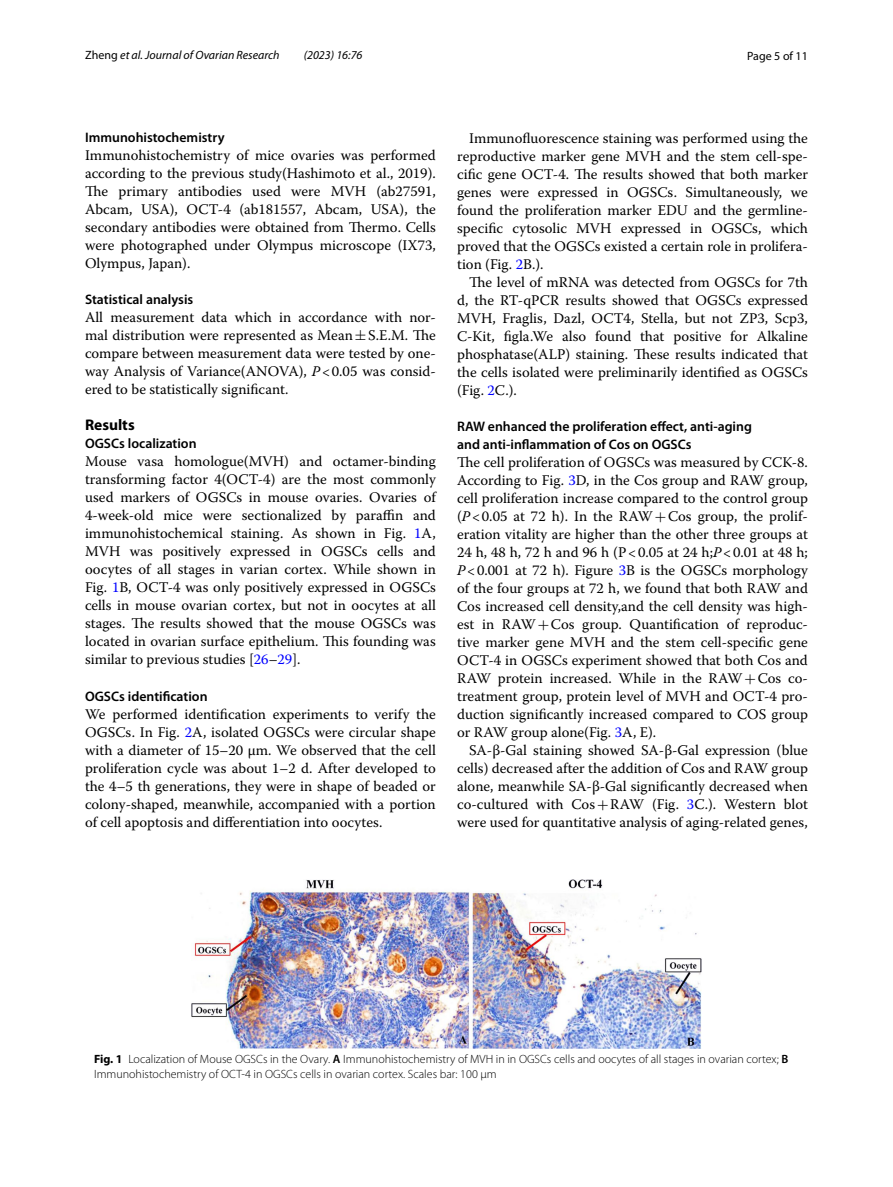
<style>
.page{position:relative;width:893px;height:1187px;background:#fff}
.page>*{position:absolute;margin:0;border:0;box-sizing:border-box;transform-origin:0 0}
.t1{font:700 15.45px "Myriad Pro";color:#000}
.t2{font:14.7px/18px "Warnock Pro";color:#000;text-align:justify}
.t3{font:600 13.8px/18px "Myriad Pro";color:#000}
.t4{font:300 12px/15px "Myriad Pro";color:#000}
.t5{font:italic 12px "Myriad Pro";color:#000}
.t6{font:12px "Myriad Pro";color:#000}
.s1{font-style:normal}
.s2{font-family:"MTSY"}
.s3{font-style:italic}
.s4{color:#00f}
.s5{font-weight:700}
.s6{font-weight:600}
</style>
<div class="page">
<img style="left:191px;top:879px;width:511px;height:169px">
<p class="t5" style="left:85px;top:48px;width:196px"><span class="s1">Zheng</span> et al. Journal of Ovarian Research</p>
<p class="t5" style="left:304px;top:48px;width:60px">(2023) 16:76</p>
<p class="t6" style="left:747px;top:48px;width:62px">Page 5 of 11</p>
<p class="t3" style="left:85px;top:128px;width:141px">Immunohistochemistry</p>
<p class="t2" style="left:85px;top:146px;width:352px">Immunohistochemistry of mice ovaries was performed according to the previous study(Hashimoto et al., 2019).<br>The primary antibodies used were MVH (ab27591, Abcam, USA), OCT-4 (ab181557, Abcam, USA), the secondary antibodies were obtained from Thermo. Cells were photographed under Olympus microscope (IX73, Olympus, Japan).</p>
<p class="t3" style="left:85px;top:290px;width:110px">Statistical analysis</p>
<p class="t2" style="left:85px;top:308px;width:352px">All measurement data which in accordance with nor&shy;mal distribution were represented as Mean<span class="s2">±</span>S.E.M. The compare between measurement data were tested by one&shy;way Analysis of Variance(ANOVA), <span class="s3">P</span>&lt;0.05 was consid&shy;ered to be statistically significant.</p>
<p class="t1" style="left:85px;top:415px;width:51px">Results</p>
<p class="t3" style="left:85px;top:434px;width:113px">OGSCs localization</p>
<p class="t2" style="left:85px;top:452px;width:352px">Mouse vasa homologue(MVH) and octamer-binding transforming factor 4(OCT-4) are the most commonly used markers of OGSCs in mouse ovaries. Ovaries of 4-week-old mice were sectionalized by paraffin and immunohistochemical staining. As shown in Fig. <span class="s4">1</span>A, MVH was positively expressed in OGSCs cells and oocytes of all stages in varian cortex. While shown in Fig. <span class="s4">1</span>B, OCT-4 was only positively expressed in OGSCs cells in mouse ovarian cortex, but not in oocytes at all stages. The results showed that the mouse OGSCs was located in ovarian surface epithelium. This founding was similar to previous studies [<span class="s4">26</span>–<span class="s4">29</span>].</p>
<p class="t3" style="left:85px;top:686px;width:124px">OGSCs identification</p>
<p class="t2" style="left:85px;top:704px;width:352px">We performed identification experiments to verify the OGSCs. In Fig. <span class="s4">2</span>A, isolated OGSCs were circular shape with a diameter of 15–20 μm. We observed that the cell proliferation cycle was about 1–2 d. After developed to the 4–5 th generations, they were in shape of beaded or colony-shaped, meanwhile, accompanied with a portion of cell apoptosis and differentiation into oocytes.</p>
<p class="t2" style="left:457px;top:128px;width:352px;text-indent:12px">Immunofluorescence staining was performed using the reproductive marker gene MVH and the stem cell-spe&shy;cific gene OCT-4. The results showed that both marker genes were expressed in OGSCs. Simultaneously, we found the proliferation marker EDU and the germline&shy;specific cytosolic MVH expressed in OGSCs, which proved that the OGSCs existed a certain role in prolifera&shy;tion (Fig. <span class="s4">2</span>B.).</p>
<p class="t2" style="left:457px;top:272px;width:352px;text-indent:12px">The level of mRNA was detected from OGSCs for 7th d, the RT-qPCR results showed that OGSCs expressed MVH, Fraglis, Dazl, OCT4, Stella, but not ZP3, Scp3, C-Kit, figla.We also found that positive for Alkaline phosphatase(ALP) staining. These results indicated that the cells isolated were preliminarily identified as OGSCs (Fig. <span class="s4">2</span>C.).</p>
<p class="t3" style="left:457px;top:417px;width:296px">RAW enhanced the proliferation effect, anti‑aging and anti‑inflammation of Cos on OGSCs</p>
<p class="t2" style="left:457px;top:452px;width:352px">The cell proliferation of OGSCs was measured by CCK-8.<br>According to Fig. <span class="s4">3</span>D, in the Cos group and RAW group, cell proliferation increase compared to the control group (<span class="s3">P</span>&lt;0.05 at 72 h). In the RAW<span class="s2">+</span>Cos group, the prolif&shy;eration vitality are higher than the other three groups at 24 h, 48 h, 72 h and 96 h (P&lt;0.05 at 24 h;<span class="s3">P</span>&lt;0.01 at 48 h; <span class="s3">P</span>&lt;0.001 at 72 h). Figure <span class="s4">3</span>B is the OGSCs morphology of the four groups at 72 h, we found that both RAW and Cos increased cell density,and the cell density was high&shy;est in RAW<span class="s2">+</span>Cos group. Quantification of reproduc&shy;tive marker gene MVH and the stem cell-specific gene OCT-4 in OGSCs experiment showed that both Cos and RAW protein increased. While in the RAW<span class="s2">+</span>Cos co&shy;treatment group, protein level of MVH and OCT-4 pro&shy;duction significantly increased compared to COS group or RAW group alone(Fig. <span class="s4">3</span>A, E).</p>
<p class="t2" style="left:457px;top:740px;width:352px;text-indent:12px">SA-β-Gal staining showed SA-β-Gal expression (blue cells) decreased after the addition of Cos and RAW group alone, meanwhile SA-β-Gal significantly decreased when co-cultured with Cos<span class="s2">+</span>RAW (Fig. <span class="s4">3</span>C.). Western blot were used for quantitative analysis of aging-related genes,</p>
<p class="t4" style="left:94px;top:1051px;width:696px"><span class="s5">Fig. 1</span> Localization of Mouse OGSCs in the Ovary. <span class="s6">A</span> Immunohistochemistry of MVH in in OGSCs cells and oocytes of all stages in ovarian cortex; <span class="s6">B<br></span>Immunohistochemistry of OCT-4 in OGSCs cells in ovarian cortex. Scales bar: 100 μm</p>
</div>
